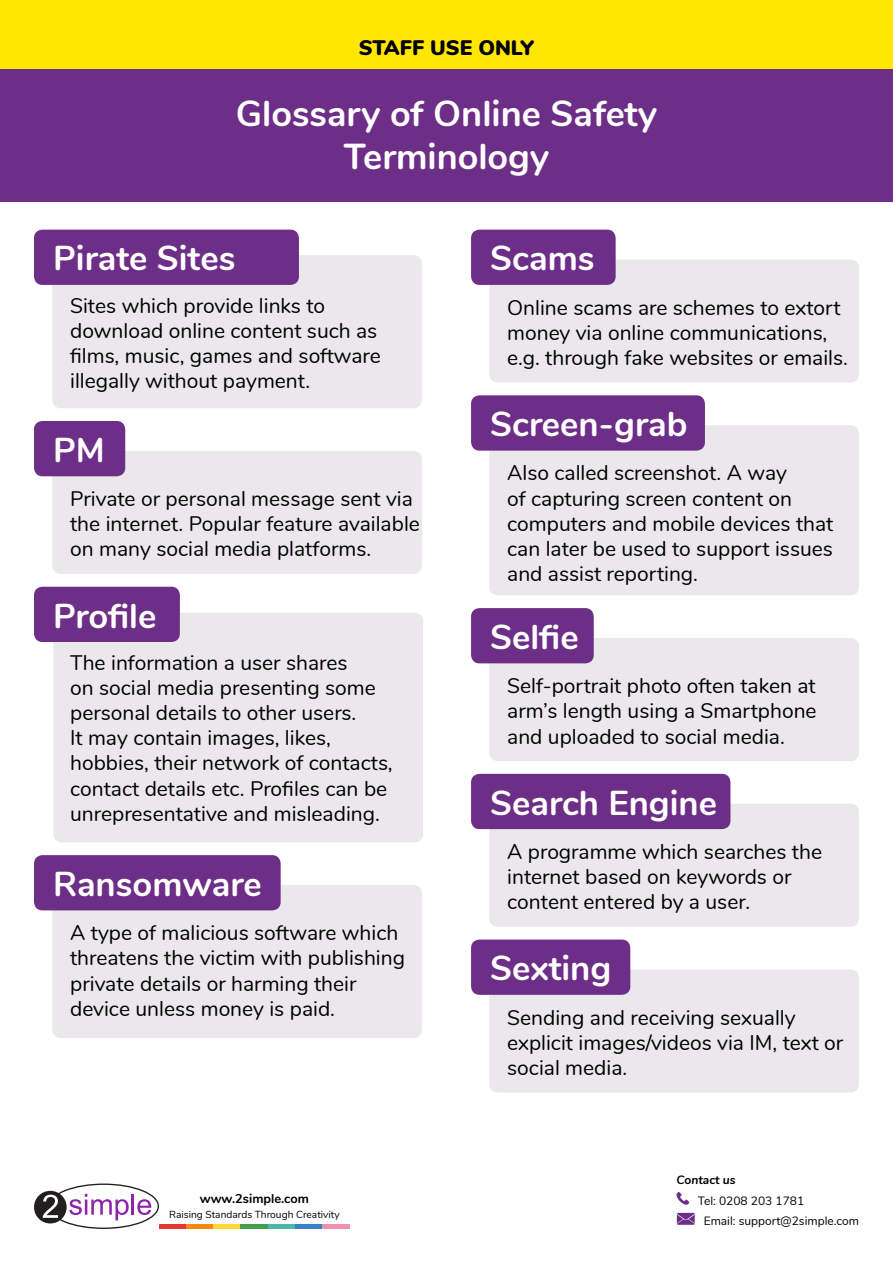
<style>
.page{position:relative;width:893px;height:1263px;background:#fff}
.page>*{position:absolute;margin:0;border:0;box-sizing:border-box;transform-origin:0 0}
.t1{font:700 36px/43.2px "Nunito";color:#fff;text-align:center}
.t2{font:700 34.5px "Nunito";color:#fff}
.t3{font:21px/25.2px "Nunito";color:#000}
.t4{font:900 21px "Nunito";color:#000}
.t5{font:700 12.75px "Nunito";color:#000}
.t6{font:12px "Nunito";color:#000}
.t7{font:italic 700 12px "Nunito";color:#000}
.t8{font:10.2px "Nunito";color:#000}
</style>
<div class="page">
<div style="left:0;top:68px;width:893px;height:134px;background:#6d2e88"></div>
<div style="left:0;top:0;width:893px;height:68px;background:#ffe603"></div>
<svg style="left:676px;top:1192px;width:13px;height:13px"></svg>
<svg style="left:676px;top:1212px;width:19px;height:13px"></svg>
<hr style="left:159px;top:1225px;width:27px;height:4px;background:#e53835">
<hr style="left:186px;top:1225px;width:27px;height:4px;background:#f28a15">
<hr style="left:213px;top:1225px;width:28px;height:4px;background:#fdd835">
<hr style="left:241px;top:1225px;width:27px;height:4px;background:#43a047">
<hr style="left:268px;top:1225px;width:27px;height:4px;background:#4db6ac">
<hr style="left:295px;top:1225px;width:27px;height:4px;background:#3a81c3">
<hr style="left:322px;top:1225px;width:28px;height:4px;background:#f18fb1">
<div style="left:34px;top:1191px;width:33px;height:32px;background:#241e1e;border-radius:50%"></div>
<svg style="left:43px;top:1183px;width:116px;height:46px"></svg>
<div style="left:52px;top:451px;width:370px;height:123px;background:#ebe8ec;border-radius:9px"></div>
<div style="left:34px;top:421px;width:91px;height:55px;background:#6d2e88;border-radius:9px"></div>
<div style="left:53px;top:613px;width:370px;height:229px;background:#ebe8ec;border-radius:9px"></div>
<div style="left:34px;top:587px;width:146px;height:55px;background:#6d2e88;border-radius:9px"></div>
<div style="left:52px;top:885px;width:370px;height:153px;background:#ebe8ec;border-radius:9px"></div>
<div style="left:34px;top:855px;width:247px;height:55px;background:#6d2e88;border-radius:9px"></div>
<div style="left:489px;top:259px;width:370px;height:124px;background:#ebe8ec;border-radius:9px"></div>
<div style="left:471px;top:230px;width:145px;height:55px;background:#6d2e88;border-radius:9px"></div>
<div style="left:489px;top:425px;width:370px;height:170px;background:#ebe8ec;border-radius:9px"></div>
<div style="left:471px;top:395px;width:234px;height:56px;background:#6d2e88;border-radius:9px"></div>
<div style="left:489px;top:638px;width:370px;height:123px;background:#ebe8ec;border-radius:9px"></div>
<div style="left:471px;top:608px;width:123px;height:55px;background:#6d2e88;border-radius:9px"></div>
<div style="left:489px;top:969px;width:370px;height:123px;background:#ebe8ec;border-radius:9px"></div>
<div style="left:471px;top:939px;width:159px;height:56px;background:#6d2e88;border-radius:9px"></div>
<div style="left:489px;top:804px;width:370px;height:123px;background:#ebe8ec;border-radius:9px"></div>
<div style="left:471px;top:774px;width:259px;height:55px;background:#6d2e88;border-radius:9px"></div>
<div style="left:52px;top:255px;width:370px;height:153px;background:#ebe8ec;border-radius:9px"></div>
<div style="left:34px;top:230px;width:265px;height:55px;background:#6d2e88;border-radius:9px"></div>
<p class="t4" style="left:359px;top:32px;width:176px">STAFF USE ONLY</p>
<h1 class="t1" style="left:236px;top:90px;width:423px">Glossary of Online Safety<br>Terminology</h1>
<h2 class="t2" style="left:53px;top:233px;width:184px">Pirate Sites</h2>
<p class="t3" style="left:70px;top:291px;width:312px">Sites which provide links to download online content such as films, music, games and software illegally without payment.</p>
<h2 class="t2" style="left:53px;top:424px;width:53px">PM</h2>
<p class="t3" style="left:70px;top:485px;width:351px">Private or personal message sent via the internet. Popular feature available on many social media platforms.</p>
<h2 class="t2" style="left:53px;top:590px;width:105px">Profile</h2>
<p class="t3" style="left:70px;top:648px;width:324px">The information a user shares<br>on social media presenting some personal details to other users.<br>It may contain images, likes, hobbies, their network of contacts, contact details etc. Profiles can be unrepresentative and misleading.</p>
<h2 class="t2" style="left:53px;top:858px;width:210px">Ransomware</h2>
<p class="t3" style="left:70px;top:919px;width:336px">A type of malicious software which threatens the victim with publishing private details or harming their device unless money is paid.</p>
<p class="t5" style="left:200px;top:1189px;width:111px">www.2simple.com</p>
<p class="t8" style="left:169px;top:1207px;width:172px">Raising Standards Through Creativity</p>
<h2 class="t2" style="left:490px;top:233px;width:106px">Scams</h2>
<p class="t3" style="left:507px;top:294px;width:342px">Online scams are schemes to extort money via online communications, e.g. through fake websites or emails.</p>
<h2 class="t2" style="left:490px;top:399px;width:199px">Screen-grab</h2>
<p class="t3" style="left:507px;top:459px;width:328px">Also called screenshot. A way<br>of capturing screen content on computers and mobile devices that can later be used to support issues and assist reporting.</p>
<h2 class="t2" style="left:490px;top:611px;width:90px">Selfie</h2>
<p class="t3" style="left:507px;top:672px;width:311px;text-align:justify">Self-portrait photo often taken at arm’s length using a Smartphone and uploaded to social media.</p>
<h2 class="t2" style="left:490px;top:777px;width:228px">Search Engine</h2>
<p class="t3" style="left:507px;top:838px;width:316px">A programme which searches the internet based on keywords or content entered by a user.</p>
<h2 class="t2" style="left:490px;top:943px;width:123px">Sexting</h2>
<p class="t3" style="left:507px;top:1003px;width:338px">Sending and receiving sexually explicit images/videos via IM, text or social media.</p>
<p class="t7" style="left:676px;top:1171px;width:61px">Contact us</p>
<p class="t6" style="left:704px;top:1212px;width:157px">Email: support@2simple.com</p>
<p class="t6" style="left:698px;top:1192px;width:108px">Tel: 0208 203 1781</p>
</div>
